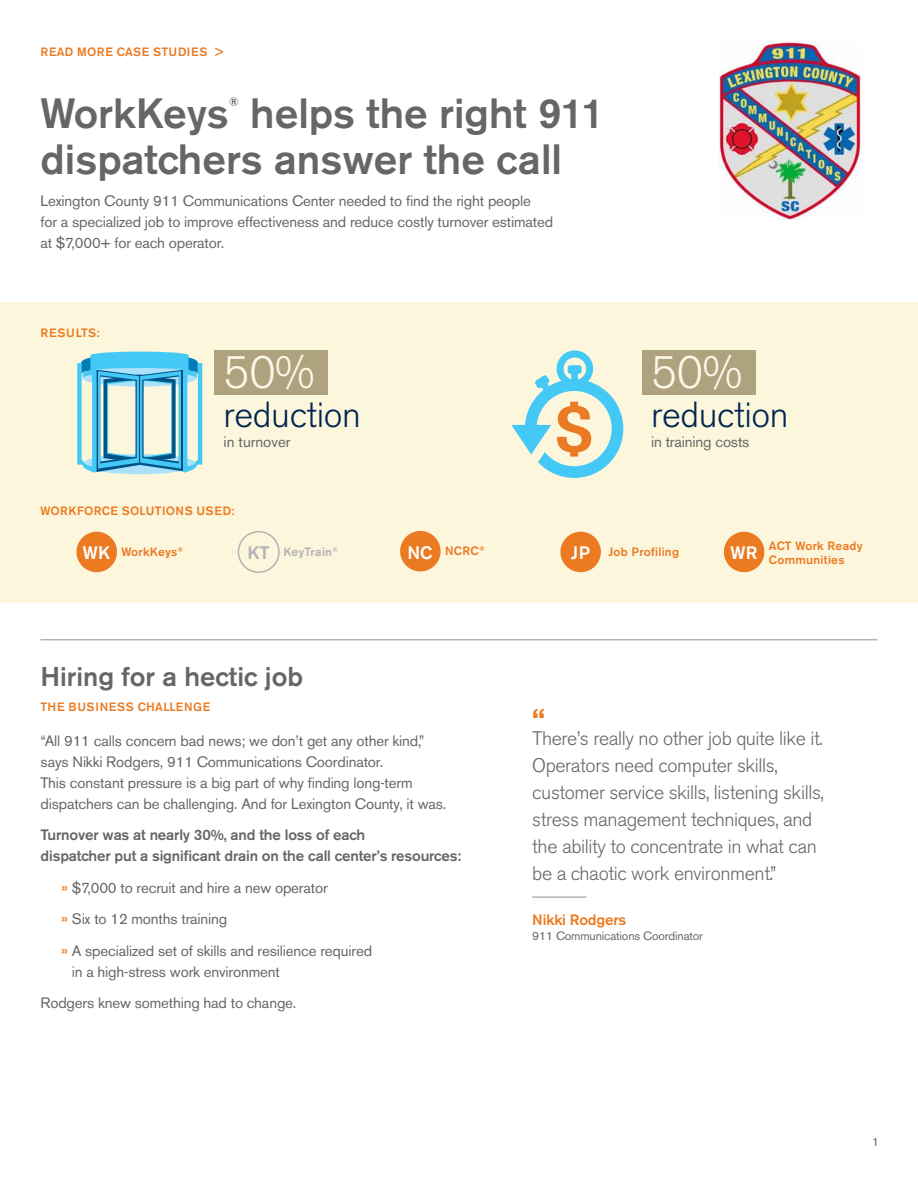
<style>
.page{position:relative;width:918px;height:1188px;background:#fff}
.page>*{position:absolute;margin:0;border:0;box-sizing:border-box;transform-origin:0 0}
.t1{font:300 45px "Akzidenz Grotesk BE";color:#fdf9e8}
.t2{font:500 42px/46.5px "Akzidenz Grotesk BE";color:#666}
.t3{font:300 36px "Akzidenz Grotesk BE";letter-spacing:-.01em;color:#002551}
.t4{font:500 27px "Akzidenz Grotesk BE";color:#666}
.t5{font:700 27px "Akzidenz Grotesk BE";color:#eb7a21}
.t6{font:300 19.5px/27px "Akzidenz Grotesk BE";letter-spacing:-.02em;color:#666}
.t7{font:500 18px "Akzidenz Grotesk BE";color:#fff}
.t8{font:500 18px "Akzidenz Grotesk BE";color:#b3b3b3}
.t9{font:15px/21px "Akzidenz Grotesk BE";letter-spacing:-.01em;color:#666}
.t10{font:500 15px/21px "Akzidenz Grotesk BE";letter-spacing:-.01em;color:#666}
.t11{font:500 15px "Akzidenz Grotesk BE";letter-spacing:-.01em;color:#eb7a21}
.t12{font:500 12.3px "Akzidenz Grotesk BE";color:#666}
.t13{font:500 12px/14.2px "Akzidenz Grotesk BE";letter-spacing:.025em;color:#eb7a21}
.t14{font:12px "Akzidenz Grotesk BE";letter-spacing:-.01em;color:#666}
.t15{font:500 12px "Akzidenz Grotesk BE";letter-spacing:.045em;color:#eb7a21}
.t16{font:500 12px "Akzidenz Grotesk BE";letter-spacing:.025em;color:#b3b3b3}
.t17{font:500 12px "Akzidenz Grotesk BE";letter-spacing:.065em;color:#eb7a21}
.t18{font:500 7.05px "Akzidenz Grotesk BE";color:#eb7a21}
.s1{font-size:18px;color:#fff}
.s2{font-weight:500;color:#eb7a21}
</style>
<div class="page">
<img style="left:719px;top:41px;width:144px;height:178px">
<div style="left:0;top:303px;width:918px;height:300px;background:#fcf6dd"></div>
<div style="left:642px;top:350px;width:113px;height:45px;background:#aea37e"></div>
<div style="left:215px;top:350px;width:113px;height:45px;background:#aea37e"></div>
<svg style="left:511px;top:350px;width:112px;height:128px"></svg>
<svg style="left:77px;top:352px;width:125px;height:121px"></svg>
<hr style="left:40px;top:639px;width:838px;height:1px;background:#b3b3b3">
<div style="left:560px;top:532px;width:41px;height:40px;background:#eb7a21;border-radius:50%"></div>
<div style="left:76px;top:532px;width:41px;height:40px;background:#eb7a21;border-radius:50%"></div>
<div style="left:238px;top:531px;width:42px;height:42px;border:2px solid #b3b3b3;border-radius:50%"></div>
<div style="left:724px;top:532px;width:40px;height:40px;background:#eb7a21;border-radius:50%"></div>
<hr style="left:532px;top:896px;width:54px;height:2px;background:#b3b3b3">
<div style="left:400px;top:531px;width:41px;height:40px;background:#eb7a21;border-radius:50%"></div>
<p class="t13" style="left:40px;top:45px;width:184px">READ MORE CASE STUDIES &gt;</p>
<h2 class="t2" style="left:40px;top:90px;width:190px">WorkKeys</h2>
<p class="t12" style="left:229px;top:94px;width:12px">®</p>
<h2 class="t2" style="left:41px;top:90px;width:566px;text-indent:210px">helps the right 911 dispatchers answer the call</h2>
<p class="t9" style="left:40px;top:190px;width:514px">Lexington County 911 Communications Center needed to find the right people<br>for a specialized job to improve effectiveness and reduce costly turnover estimated at $7,000+ for each operator.</p>
<p class="t17" style="left:40px;top:325px;width:60px">RESULTS:</p>
<h1 class="t1" style="left:224px;top:348px;width:92px">50%</h1>
<h3 class="t3" style="left:224px;top:395px;width:139px">reduction</h3>
<p class="t9" style="left:224px;top:431px;width:68px">in turnover</p>
<h1 class="t1" style="left:651px;top:348px;width:92px">50%</h1>
<h3 class="t3" style="left:651px;top:395px;width:139px">reduction</h3>
<p class="t9" style="left:651px;top:431px;width:100px">in training costs</p>
<p class="t13" style="left:40px;top:504px;width:196px">WORKFORCE SOLUTIONS USED:</p>
<p class="t13" style="left:121px;top:545px;width:57px">WorkKeys</p>
<p class="t13" style="left:571px;top:545px;width:110px"><span class="s1">JP</span> Job Profiling</p>
<p class="t8" style="left:247px;top:542px;width:24px">KT</p>
<p class="t13" style="left:730px;top:538px;width:134px;text-indent:38px">ACT Work Ready<br><sup>WR</sup> Communities</p>
<p class="t7" style="left:408px;top:541px;width:27px">NC</p>
<p class="t13" style="left:445px;top:544px;width:41px">NCRC<sup>®</sup></p>
<p class="t7" style="left:83px;top:542px;width:29px">WK</p>
<p class="t18" style="left:178px;top:545px;width:7px">®</p>
<p class="t16" style="left:283px;top:545px;width:56px">KeyTrain<sup>®</sup></p>
<h3 class="t4" style="left:40px;top:660px;width:264px">Hiring for a hectic job</h3>
<p class="t15" style="left:40px;top:700px;width:171px">THE BUSINESS CHALLENGE</p>
<p class="t9" style="left:40px;top:730px;width:407px">“All 911 calls concern bad news; we don’t get any other kind,” says Nikki Rodgers, 911 Communications Coordinator.<br>This constant pressure is a big part of why finding long-term dispatchers can be challenging. And for Lexington County, it was.</p>
<p class="t10" style="left:40px;top:824px;width:422px">Turnover was at nearly 30%, and the loss of each<br>dispatcher put a significant drain on the call center’s resources:</p>
<p class="t9" style="left:62px;top:872px;width:312px;line-height:31.5px"><span class="s2">»</span> $7,000 to recruit and hire a new operator<br><span class="s2">»</span> Six to 12 months training<br><span class="s2">»</span> A specialized set of skills and resilience required</p>
<p class="t9" style="left:40px;top:956px;width:257px;line-height:31.5px;text-indent:31px">in a high-stress work environment<br>Rodgers knew something had to change.</p>
<h3 class="t5" style="left:532px;top:703px;width:14px">“</h3>
<h3 class="t6" style="left:532px;top:725px;width:293px">There’s really no other job quite like it.<br>Operators need computer skills, customer service skills, listening skills, stress management techniques, and the ability to concentrate in what can be a chaotic work environment.”</h3>
<p class="t11" style="left:532px;top:910px;width:96px">Nikki Rodgers</p>
<p class="t14" style="left:532px;top:929px;width:172px">911 Communications Coordinator</p>
<p class="t14" style="left:872px;top:1135px;width:8px">1</p>
</div>
